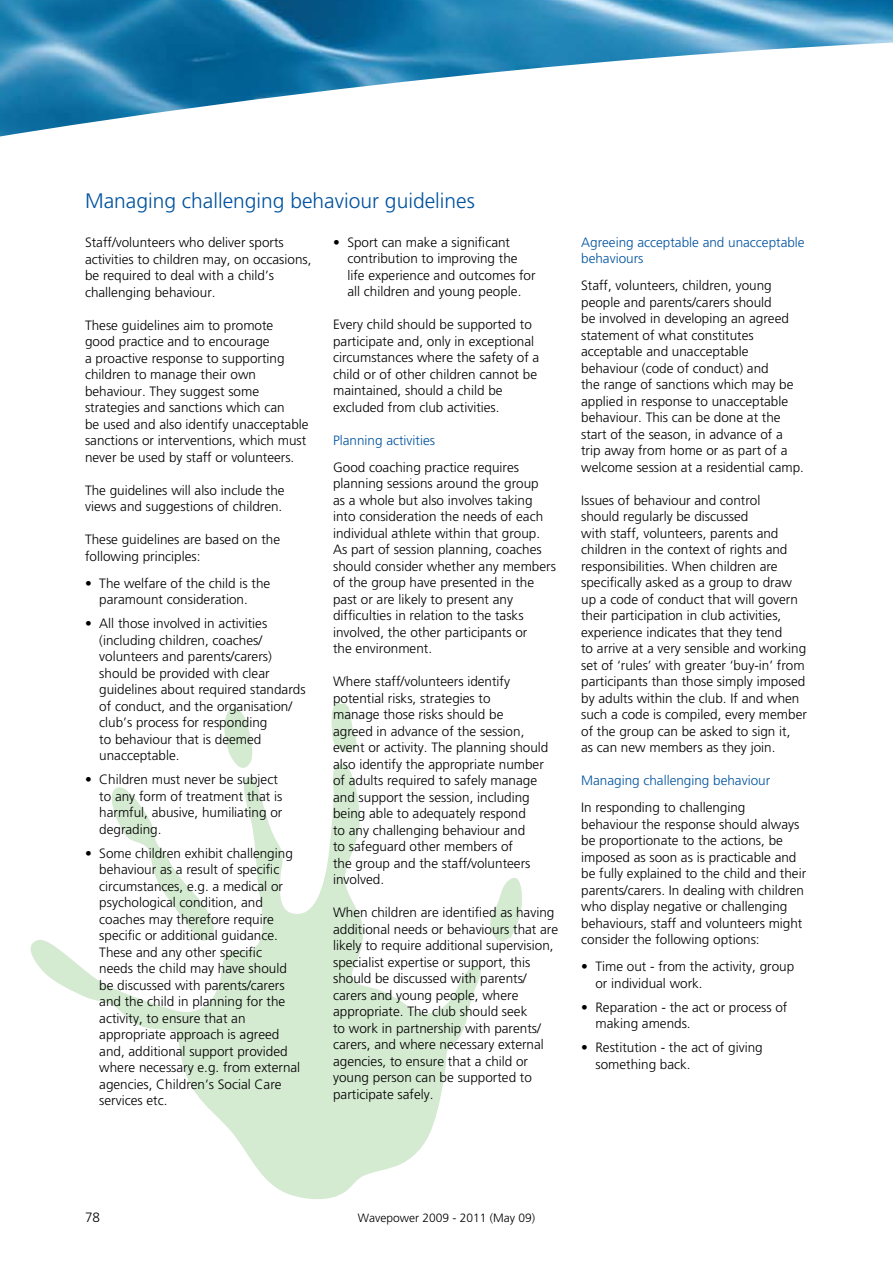
<style>
.page{position:relative;width:893px;height:1263px;background:#fff}
.page>*{position:absolute;margin:0;border:0;box-sizing:border-box;transform-origin:0 0}
.t1{font:300 21px "Frutiger";color:#00539f}
.t2{font:300 13.5px/16.5px "Frutiger";color:#000}
.t3{font:300 13.5px/16.5px "Frutiger";color:#00539f}
.t4{font:300 12px "Frutiger";color:#000}
</style>
<div class="page">
<img style="left:0;top:0;width:892px;height:136px">
<img style="left:892px;top:0;width:1px;height:43px">
<svg style="left:224px;top:708px;width:29px;height:45px"></svg>
<svg style="left:331px;top:702px;width:26px;height:50px"></svg>
<svg style="left:490px;top:878px;width:32px;height:63px"></svg>
<svg style="left:30px;top:753px;width:451px;height:446px"></svg>
<h1 class="t1" style="left:85px;top:189px;width:391px">Managing challenging behaviour guidelines</h1>
<p class="t2" style="left:85px;top:234px;width:228px">Staff/volunteers who deliver sports activities to children may, on occasions, be required to deal with a child’s challenging behaviour.</p>
<p class="t2" style="left:85px;top:317px;width:225px">These guidelines aim to promote<br>good practice and to encourage<br>a proactive response to supporting children to manage their own behaviour. They suggest some strategies and sanctions which can<br>be used and also identify unacceptable sanctions or interventions, which must never be used by staff or volunteers.</p>
<p class="t2" style="left:85px;top:482px;width:201px">The guidelines will also include the views and suggestions of children.</p>
<p class="t2" style="left:85px;top:531px;width:197px">These guidelines are based on the following principles:</p>
<p class="t2" style="left:99px;top:574px;width:173px;text-indent:-14px">• The welfare of the child is the paramount consideration.</p>
<p class="t2" style="left:99px;top:615px;width:208px;text-indent:-14px">• All those involved in activities (including children, coaches/ volunteers and parents/carers) should be provided with clear guidelines about required standards of conduct, and the organisation/ club’s process for responding<br>to behaviour that is deemed unacceptable.</p>
<p class="t2" style="left:99px;top:771px;width:185px;text-indent:-14px">• Children must never be subject to any form of treatment that is harmful, abusive, humiliating or degrading.</p>
<p class="t2" style="left:99px;top:844px;width:203px;text-indent:-14px">• Some children exhibit challenging behaviour as a result of specific circumstances, e.g. a medical or psychological condition, and coaches may therefore require specific or additional guidance.<br>These and any other specific<br>needs the child may have should be discussed with parents/carers and the child in planning for the activity, to ensure that an appropriate approach is agreed and, additional support provided where necessary e.g. from external agencies, Children’s Social Care services etc.</p>
<p class="t2" style="left:347px;top:234px;width:190px;text-indent:-14px">• Sport can make a significant contribution to improving the life experience and outcomes for all children and young people.</p>
<p class="t2" style="left:333px;top:316px;width:208px">Every child should be supported to participate and, only in exceptional circumstances where the safety of a child or of other children cannot be maintained, should a child be excluded from club activities.</p>
<p class="t3" style="left:333px;top:432px;width:103px">Planning activities</p>
<p class="t2" style="left:333px;top:459px;width:224px">Good coaching practice requires planning sessions around the group<br>as a whole but also involves taking into consideration the needs of each individual athlete within that group.<br>As part of session planning, coaches should consider whether any members of the group have presented in the past or are likely to present any difficulties in relation to the tasks involved, the other participants or<br>the environment.</p>
<p class="t2" style="left:333px;top:673px;width:217px">Where staff/volunteers identify potential risks, strategies to<br>manage those risks should be<br>agreed in advance of the session, event or activity. The planning should also identify the appropriate number of adults required to safely manage and support the session, including being able to adequately respond<br>to any challenging behaviour and<br>to safeguard other members of<br>the group and the staff/volunteers involved.</p>
<p class="t2" style="left:333px;top:904px;width:227px">When children are identified as having additional needs or behaviours that are likely to require additional supervision, specialist expertise or support, this should be discussed with parents/ carers and young people, where appropriate. The club should seek<br>to work in partnership with parents/ carers, and where necessary external agencies, to ensure that a child or young person can be supported to participate safely.</p>
<p class="t3" style="left:581px;top:234px;width:225px">Agreeing acceptable and unacceptable behaviours</p>
<p class="t2" style="left:581px;top:277px;width:224px">Staff, volunteers, children, young people and parents/carers should<br>be involved in developing an agreed statement of what constitutes acceptable and unacceptable behaviour (code of conduct) and<br>the range of sanctions which may be applied in response to unacceptable behaviour. This can be done at the start of the season, in advance of a trip away from home or as part of a welcome session at a residential camp.</p>
<p class="t2" style="left:581px;top:492px;width:227px">Issues of behaviour and control<br>should regularly be discussed<br>with staff, volunteers, parents and children in the context of rights and responsibilities. When children are specifically asked as a group to draw up a code of conduct that will govern their participation in club activities, experience indicates that they tend<br>to arrive at a very sensible and working set of ‘rules’ with greater ‘buy-in’ from participants than those simply imposed by adults within the club. If and when such a code is compiled, every member of the group can be asked to sign it,<br>as can new members as they join.</p>
<p class="t3" style="left:581px;top:772px;width:191px">Managing challenging behaviour</p>
<p class="t2" style="left:581px;top:799px;width:227px">In responding to challenging<br>behaviour the response should always be proportionate to the actions, be imposed as soon as is practicable and be fully explained to the child and their parents/carers. In dealing with children who display negative or challenging behaviours, staff and volunteers might consider the following options:</p>
<p class="t2" style="left:595px;top:958px;width:200px;text-indent:-14px">• Time out - from the activity, group or individual work.</p>
<p class="t2" style="left:595px;top:999px;width:194px;text-indent:-14px">• Reparation - the act or process of making amends.</p>
<p class="t2" style="left:595px;top:1039px;width:169px;text-indent:-14px">• Restitution - the act of giving something back.</p>
<p class="t2" style="left:85px;top:1209px;width:17px">78</p>
<p class="t4" style="left:358px;top:1211px;width:179px">Wavepower 2009 - 2011 (May 09)</p>
</div>
